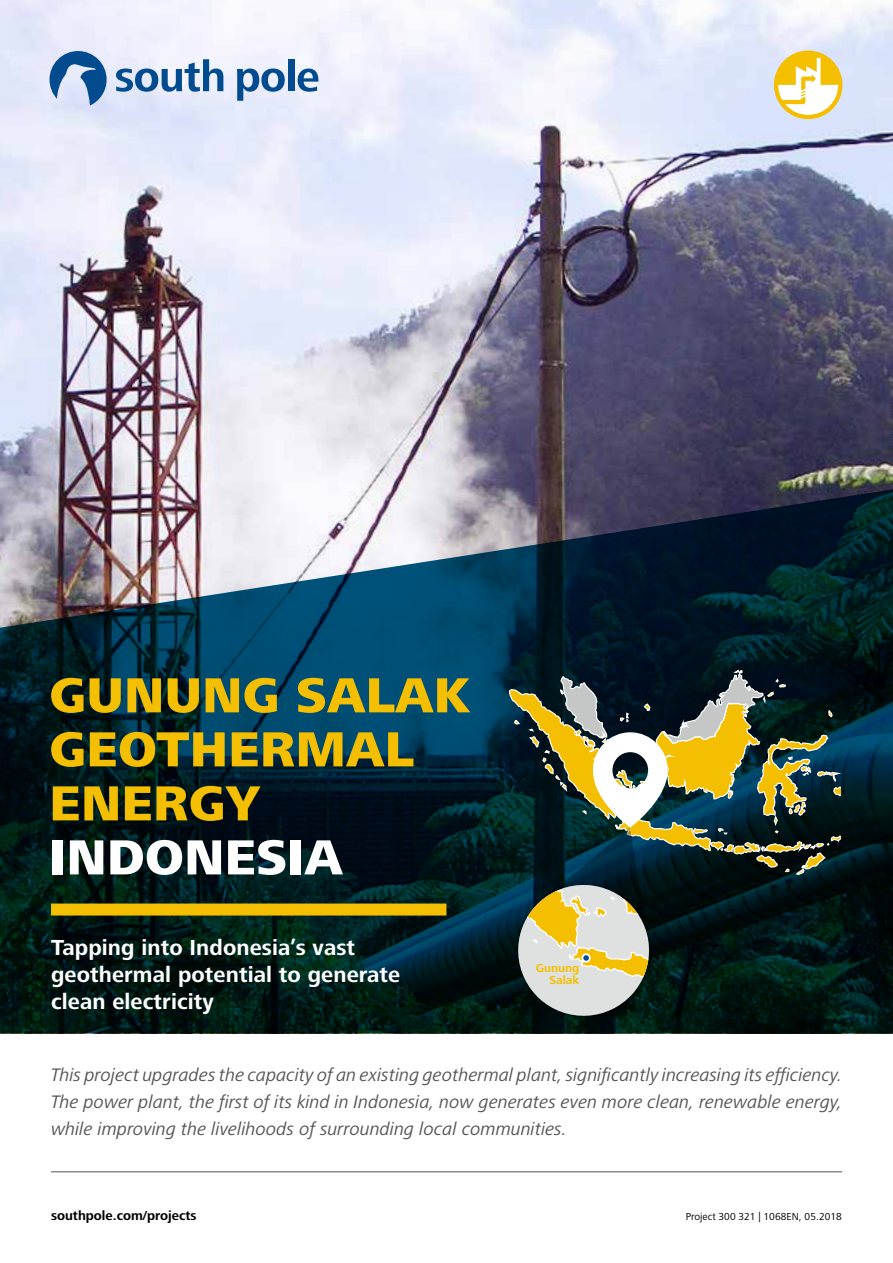
<style>
.page{position:relative;width:893px;height:1263px;background:#fff}
.page>*{position:absolute;margin:0;border:0;box-sizing:border-box;transform-origin:0 0}
.t1{font:800 51px/54px "Frutiger Next LT";letter-spacing:.01em;color:#f4bf00}
.t2{font:800 51px "Frutiger Next LT";letter-spacing:.01em;color:#fff}
.t3{font:700 22.5px/27px "Frutiger Next LT";letter-spacing:.005em;color:#fff}
.t4{font:italic 18.75px/27px "Frutiger Next LT";letter-spacing:-.005em;color:#565655;text-align:justify}
.t5{font:700 13.5px "Frutiger Next LT";color:#000}
.t6{font:700 12px/12px "Frutiger Next LT";color:#f4bf00;text-align:right}
.t7{font:10.5px "Frutiger Next LT";color:#000}
</style>
<div class="page">
<img style="left:0;top:0;width:893px;height:487px">
<svg style="left:0;top:487px;width:893px;height:546px;background:#1e3a46"></svg>
<div style="left:51px;top:903px;width:395px;height:12px;background:#f4bf00"></div>
<hr style="left:51px;top:1171px;width:791px;height:1px;background:#565655">
<div style="left:774px;top:51px;width:68px;height:68px;background:#f4bf00;border-radius:50%"></div>
<svg style="left:778px;top:58px;width:60px;height:57px"></svg>
<svg style="left:509px;top:679px;width:331px;height:196px;background:#314030"></svg>
<svg style="left:510px;top:669px;width:254px;height:354px;background:#525d49"></svg>
<svg style="left:116px;top:59px;width:107px;height:33px"></svg>
<svg style="left:237px;top:69px;width:48px;height:32px;background:#7fa1c9"></svg>
<div style="left:288px;top:59px;width:6px;height:32px;background:#034b8f"></div>
<svg style="left:298px;top:69px;width:20px;height:23px"></svg>
<svg style="left:50px;top:51px;width:57px;height:55px;background:#769bc6"></svg>
<h1 class="t1" style="left:50px;top:668px;width:422px">GUNUNG SALAK<br>GEOTHERMAL<br>ENERGY</h1>
<h1 class="t2" style="left:50px;top:829px;width:295px">INDONESIA</h1>
<p class="t3" style="left:51px;top:934px;width:351px">Tapping into Indonesia’s vast geothermal potential to generate clean electricity</p>
<p class="t6" style="left:536px;top:962px;width:45px">Gunung<br>Salak</p>
<p class="t4" style="left:51px;top:1062px;width:793px">This project upgrades the capacity of an existing geothermal plant, significantly increasing its efficiency.<br>The power plant, the first of its kind in Indonesia, now generates even more clean, renewable energy, while improving the livelihoods of surrounding local communities.</p>
<p class="t5" style="left:51px;top:1208px;width:147px">southpole.com/projects</p>
<p class="t7" style="left:686px;top:1211px;width:158px">Project 300 321 | 1068EN, 05.2018</p>
</div>
